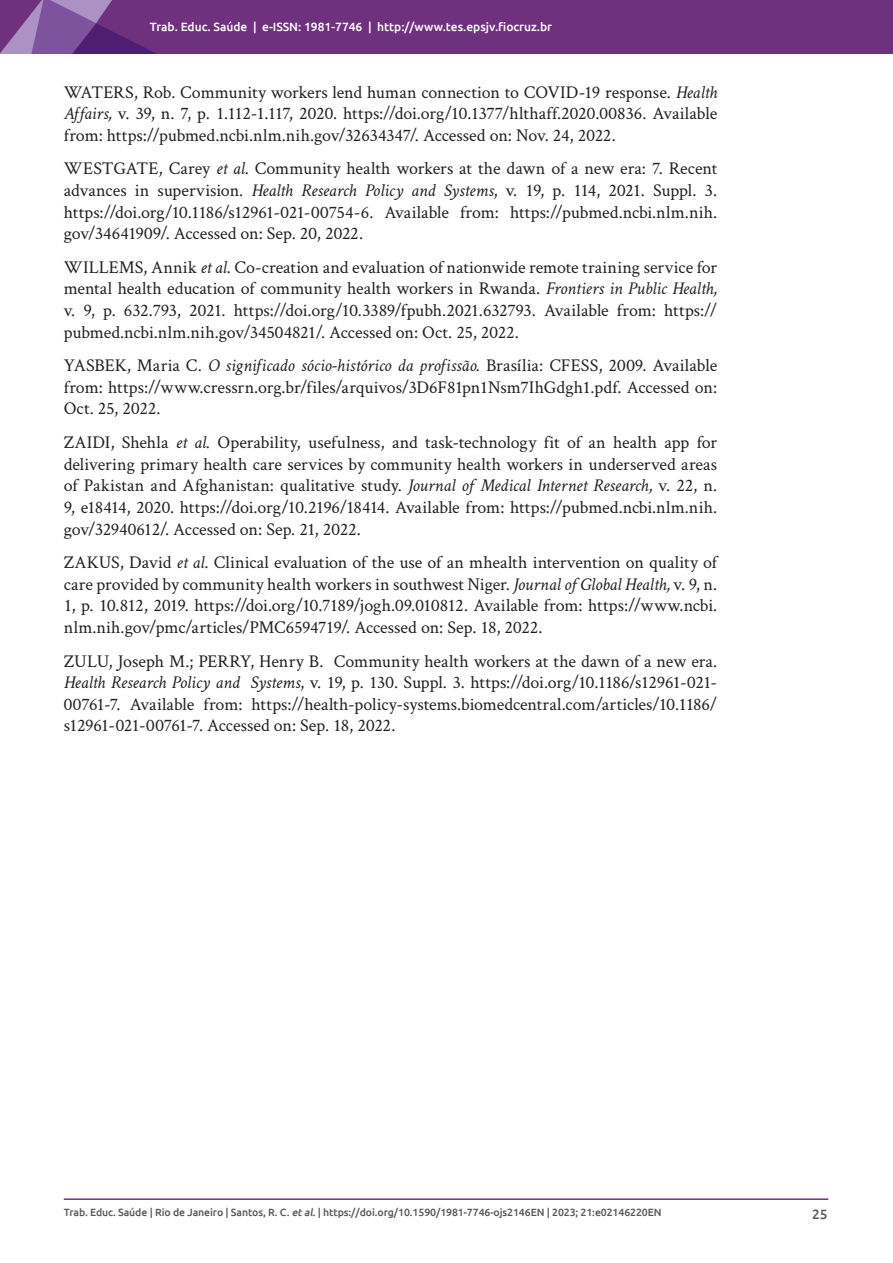
<style>
.page{position:relative;width:893px;height:1263px;background:#fff}
.page>*{position:absolute;margin:0;border:0;box-sizing:border-box;transform-origin:0 0}
.t1{font:18px/21.6px "Crimson Text";letter-spacing:-.005em;color:#231f20;text-align:justify}
.t2{font:500 13.5px "Ubuntu";color:#57585a}
.t3{font:500 12px "Ubuntu";color:#fff}
.t4{font:500 10.5px "Ubuntu";letter-spacing:-.01em;color:#57585a}
.s1{font-style:italic}
</style>
<div class="page">
<hr style="left:64px;top:1198px;width:764px;height:2px;background:#693486">
<img style="left:0;top:0;width:893px;height:53px">
<p class="t3" style="left:150px;top:19px;width:404px">Trab. Educ. Saúde | e-ISSN: 1981-7746 | http://www.tes.epsjv.fiocruz.br</p>
<p class="t1" style="left:64px;top:80px;width:655px">WATERS, Rob. Community workers lend human connection to COVID-19 response. <span class="s1">Health Affairs,</span> v. 39, n. 7, p. 1.112-1.117, 2020. https://doi.org/10.1377/hlthaff.2020.00836. Available from: https://pubmed.ncbi.nlm.nih.gov/32634347/. Accessed on: Nov. 24, 2022.</p>
<p class="t1" style="left:64px;top:157px;width:655px">WESTGATE, Carey <span class="s1">et al</span>. Community health workers at the dawn of a new era: 7. Recent advances in supervision. <span class="s1">Health Research Policy and Systems</span>, v. 19, p. 114, 2021. Suppl. 3. https://doi.org/10.1186/s12961-021-00754-6. Available from: https://pubmed.ncbi.nlm.nih. gov/34641909/. Accessed on: Sep. 20, 2022.</p>
<p class="t1" style="left:64px;top:256px;width:655px">WILLEMS, Annik <span class="s1">et al</span>. Co-creation and evaluation of nationwide remote training service for mental health education of community health workers in Rwanda. <span class="s1">Frontiers in Public Health, </span>v. 9, p. 632.793, 2021. https://doi.org/10.3389/fpubh.2021.632793. Available from: https:// pubmed.ncbi.nlm.nih.gov/34504821/. Accessed on: Oct. 25, 2022.</p>
<p class="t1" style="left:64px;top:354px;width:655px">YASBEK, Maria C. <span class="s1">O significado sócio-histórico da profissão</span>. Brasília: CFESS, 2009. Available from: https://www.cressrn.org.br/files/arquivos/3D6F81pn1Nsm7IhGdgh1.pdf. Accessed on:<br>Oct. 25, 2022.</p>
<p class="t1" style="left:64px;top:431px;width:655px">ZAIDI, Shehla <span class="s1">et al</span>. Operability, usefulness, and task-technology fit of an health app for delivering primary health care services by community health workers in underserved areas of Pakistan and Afghanistan: qualitative study. <span class="s1">Journal of Medical Internet Research,</span> v. 22, n.<br>9, e18414, 2020. https://doi.org/10.2196/18414. Available from: https://pubmed.ncbi.nlm.nih. gov/32940612/. Accessed on: Sep. 21, 2022.</p>
<p class="t1" style="left:64px;top:551px;width:655px">ZAKUS, David <span class="s1">et al</span>. Clinical evaluation of the use of an mhealth intervention on quality of care provided by community health workers in southwest Niger. <span class="s1">Journal of Global Health,</span> v. 9, n.<br>1, p. 10.812, 2019. https://doi.org/10.7189/jogh.09.010812. Available from: https://www.ncbi. nlm.nih.gov/pmc/articles/PMC6594719/. Accessed on: Sep. 18, 2022.</p>
<p class="t1" style="left:64px;top:649px;width:655px">ZULU, Joseph M.; PERRY, Henry B. Community health workers at the dawn of a new era.<br><span class="s1">Health Research Policy and Systems</span>, v. 19, p. 130. Suppl. 3. https://doi.org/10.1186/s12961-021- 00761-7. Available from: https://health-policy-systems.biomedcentral.com/articles/10.1186/ s12961-021-00761-7. Accessed on: Sep. 18, 2022.</p>
<p class="t4" style="left:64px;top:1206px;width:599px">Trab. Educ. Saúde | Rio de Janeiro | Santos, R. C. <span class="s1">etal.</span>| https://doi.org/10.1590/1981-7746-ojs2146EN | 2023; 21:e02146220EN</p>
<p class="t2" style="left:812px;top:1205px;width:17px">25</p>
</div>
